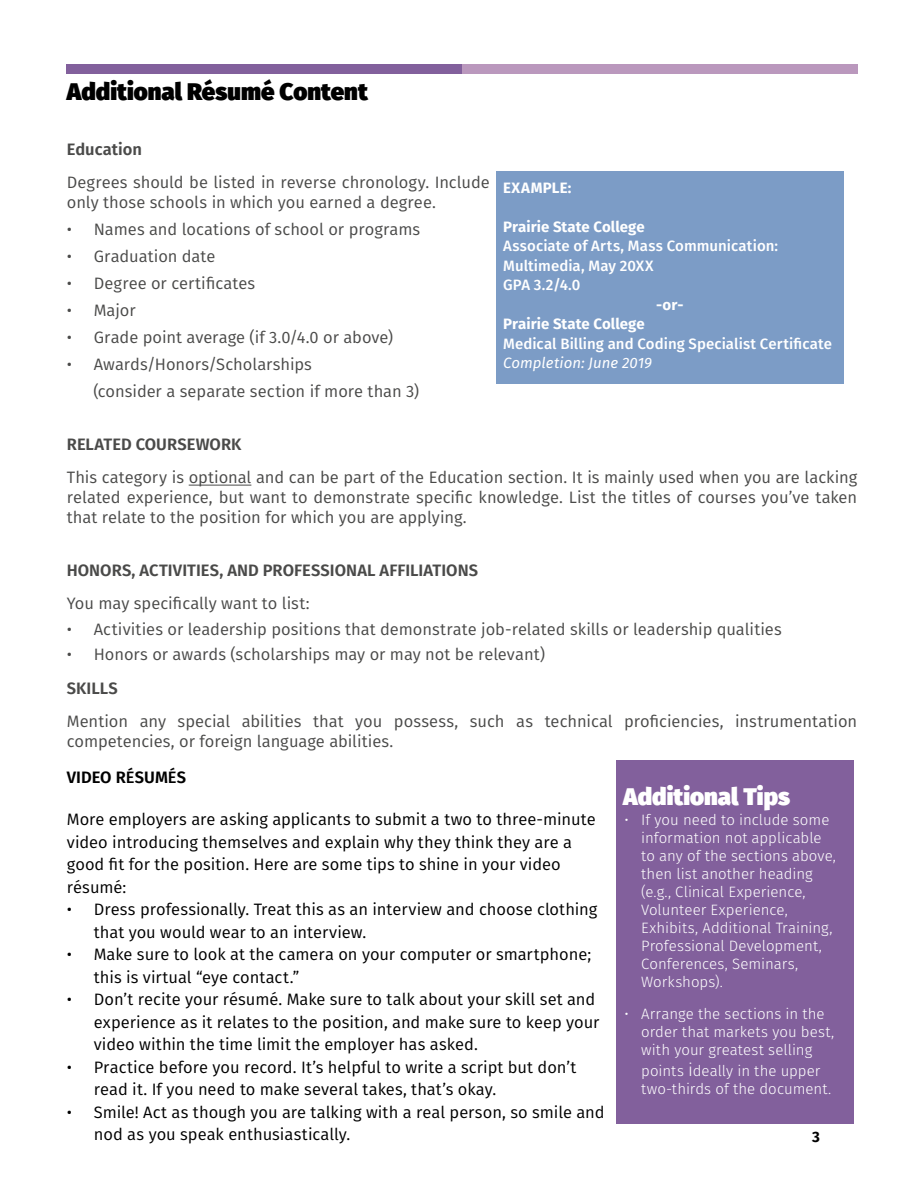
<style>
.page{position:relative;width:918px;height:1188px;background:#fff}
.page>*{position:absolute;margin:0;border:0;box-sizing:border-box;transform-origin:0 0}
.t1{font:900 24px "Fira Sans";color:#000}
.t2{font:900 24px "Fira Sans";color:#fff}
.t3{font:16.5px/19.8px "Fira Sans";color:#4a4a49}
.t4{font:16.5px/22.5px "Fira Sans";color:#000}
.t5{font:600 16.5px "Fira Sans";color:#4a4a49}
.t6{font:600 16.5px "Fira Sans";color:#000}
.t7{font:300 15px/18px "Fira Sans";color:#fff}
.t8{font:500 15px/19.5px "Fira Sans";letter-spacing:.005em;color:#fff}
.t9{font:700 15px "Fira Sans";letter-spacing:.005em;color:#fff}
.t10{font:italic 15px "Fira Sans";color:#fff}
.t11{font:700 15px "Fira Sans";letter-spacing:.03em;color:#fff}
.t12{font:700 15px "Fira Sans";color:#000}
.s1{font-size:18px}
.s2{font-weight:500}
</style>
<div class="page">
<hr style="left:189px;top:485px;width:62px;height:1px;background:#4a4a49">
<div style="left:617px;top:761px;width:237px;height:363px;background:#82609c"></div>
<div style="left:462px;top:64px;width:395px;height:9px;background:#ba98bd"></div>
<div style="left:67px;top:64px;width:395px;height:9px;background:#82609c"></div>
<div style="left:496px;top:172px;width:347px;height:212px;background:#7c9cc6"></div>
<h1 class="t1" style="left:67px;top:69px;width:303px">Additional Résumé Content</h1>
<p class="t5" style="left:67px;top:136px;width:77px">Education</p>
<p class="t3" style="left:67px;top:172px;width:424px">Degrees should be listed in reverse chronology. Include only those schools in which you earned a degree.</p>
<p class="t3" style="left:67px;top:219px;width:355px">• Names and locations of school or programs</p>
<p class="t3" style="left:67px;top:246px;width:150px">• Graduation date</p>
<p class="t3" style="left:67px;top:273px;width:190px">• Degree or certificates</p>
<p class="t3" style="left:67px;top:300px;width:70px">• Major</p>
<p class="t3" style="left:67px;top:327px;width:328px">• Grade point average (if 3.0/4.0 or above)</p>
<p class="t3" style="left:93px;top:350px;width:327px;line-height:27px;text-indent:-27px">• Awards/Honors/Scholarships<br>(consider a separate section if more than 3)</p>
<p class="t5" style="left:67px;top:431px;width:176px">RELATED COURSEWORK</p>
<p class="t3" style="left:67px;top:467px;width:792px;text-align:justify">This category is optional and can be part of the Education section. It is mainly used when you are lacking related experience, but want to demonstrate specific knowledge. List the titles of courses you’ve taken that relate to the position for which you are applying.</p>
<p class="t5" style="left:67px;top:557px;width:413px">HONORS, ACTIVITIES, AND PROFESSIONAL AFFILIATIONS</p>
<p class="t3" style="left:67px;top:593px;width:244px">You may specifically want to list:</p>
<p class="t3" style="left:67px;top:619px;width:717px">• Activities or leadership positions that demonstrate job-related skills or leadership qualities</p>
<p class="t3" style="left:67px;top:644px;width:480px">• Honors or awards (scholarships may or may not be relevant)</p>
<p class="t5" style="left:67px;top:674px;width:53px">SKILLS</p>
<p class="t3" style="left:67px;top:711px;width:792px">Mention any special abilities that you possess, such as technical proficiencies, instrumentation competencies, or foreign language abilities.</p>
<h1 class="t2" style="left:623px;top:774px;width:168px">Additional Tips</h1>
<p class="t7" style="left:641px;top:811px;width:196px;text-indent:-16px">• If you need to include some information not applicable to any of the sections above, then list another heading (e.g., Clinical Experience,<br>Volunteer Experience,<br>Exhibits, Additional Training,<br>Professional Development,<br>Conferences, Seminars,<br>Workshops).</p>
<p class="t7" style="left:641px;top:1004px;width:195px;text-indent:-16px">• Arrange the sections in the order that markets you best, with your greatest selling</p>
<p class="t7" style="left:641px;top:1062px;width:192px">points <span class="s1">i</span>deally in the upper two-thirds of the document.</p>
<p class="t11" style="left:503px;top:175px;width:70px">EXAMPLE:</p>
<p class="t9" style="left:503px;top:214px;width:143px">Prairie State College</p>
<p class="t8" style="left:503px;top:235px;width:277px">Associate of Arts, Mass Communication:<br>Multimedia, May 20XX<br>GPA 3.2/4.0</p>
<p class="t9" style="left:656px;top:292px;width:29px">-or-</p>
<p class="t9" style="left:503px;top:311px;width:143px">Prairie State College</p>
<p class="t8" style="left:503px;top:333px;width:330px">Medical Billing and Coding Specialist Certificate</p>
<p class="t10" style="left:503px;top:352px;width:150px">Completion: June 2019</p>
<p class="t6" style="left:67px;top:764px;width:121px">VIDEO R<span class="s2">É</span>SUM<span class="s2">É</span>S</p>
<p class="t4" style="left:67px;top:808px;width:530px">More employers are asking applicants to submit a two to three-minute video introducing themselves and explain why they think they are a good fit for the position. Here are some tips to shine in your video résumé:</p>
<p class="t4" style="left:94px;top:898px;width:505px;text-indent:-27px">• Dress professionally. Treat this as an interview and choose clothing that you would wear to an interview.</p>
<p class="t4" style="left:94px;top:943px;width:499px;text-indent:-27px">• Make sure to look at the camera on your computer or smartphone; this is virtual “eye contact.”</p>
<p class="t4" style="left:94px;top:988px;width:507px;text-indent:-27px">• Don’t recite your résumé. Make sure to talk about your skill set and experience as it relates to the position, and make sure to keep your video within the time limit the employer has asked.</p>
<p class="t4" style="left:94px;top:1055px;width:484px;text-indent:-27px">• Practice before you record. It’s helpful to write a script but don’t read it. If you need to make several takes, that’s okay.</p>
<p class="t4" style="left:94px;top:1100px;width:512px;text-indent:-27px">• Smile! Act as though you are talking with a real person, so smile and nod as you speak enthusiastically.</p>
<p class="t12" style="left:812px;top:1124px;width:9px">3</p>
</div>
